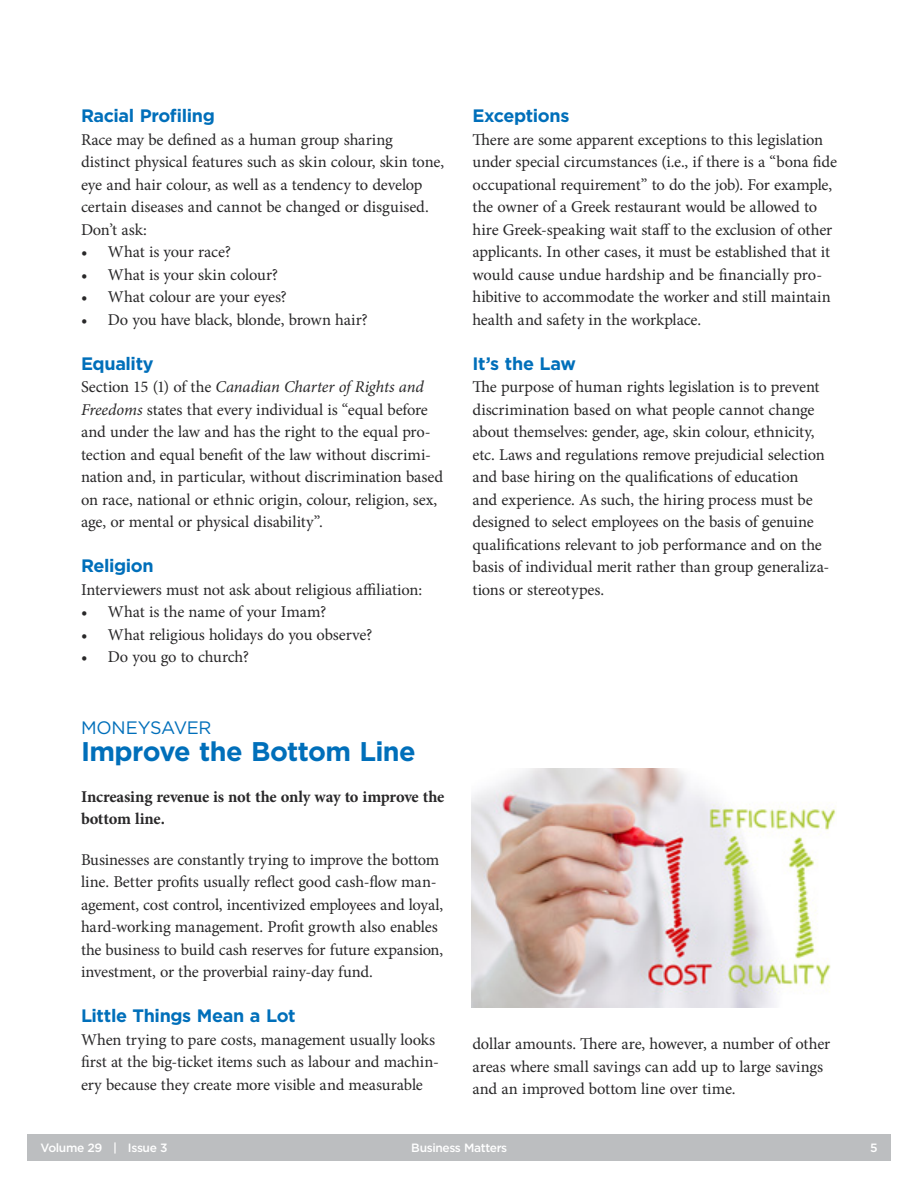
<style>
.page{position:relative;width:918px;height:1188px;background:#fff}
.page>*{position:absolute;margin:0;border:0;box-sizing:border-box;transform-origin:0 0}
.t1{font:700 27px "Gotham";letter-spacing:-.025em;color:#006fba}
.t2{font:700 18px "Gotham";letter-spacing:-.02em;color:#006fba}
.t3{font:18px "Gotham";letter-spacing:-.015em;color:#006fba}
.t4{font:16.5px/22.5px "Minion Pro";letter-spacing:-.01em;color:#292829}
.t5{font:700 16.5px/22.5px "Minion Pro";letter-spacing:-.015em;color:#292829}
.t6{font:500 12px "Gotham";letter-spacing:-.03em;color:#fff}
.s1{font-style:italic}
</style>
<div class="page">
<div style="left:27px;top:1134px;width:864px;height:27px;background:#bcbec0"></div>
<img style="left:472px;top:769px;width:364px;height:238px">
<p class="t2" style="left:81px;top:104px;width:135px">Racial Profiling</p>
<p class="t4" style="left:81px;top:128px;width:365px">Race may be defined as a human group sharing distinct physical features such as skin colour, skin tone, eye and hair colour, as well as a tendency to develop certain diseases and cannot be changed or disguised.<br>Don’t ask:</p>
<p class="t4" style="left:81px;top:241px;width:152px">• What is your race?</p>
<p class="t4" style="left:81px;top:263px;width:199px">• What is your skin colour?</p>
<p class="t4" style="left:81px;top:286px;width:207px">• What colour are your eyes?</p>
<p class="t4" style="left:81px;top:309px;width:288px">• Do you have black, blonde, brown hair?</p>
<p class="t2" style="left:81px;top:352px;width:74px">Equality</p>
<p class="t4" style="left:81px;top:376px;width:364px">Section 15 (1) of the <span class="s1">Canadian Charter of Rights and Freedoms</span> states that every individual is “equal before and under the law and has the right to the equal pro&shy;tection and equal benefit of the law without discrimi&shy;nation and, in particular, without discrimination based on race, national or ethnic origin, colour, religion, sex, age, or mental or physical disability”.</p>
<p class="t2" style="left:81px;top:554px;width:74px">Religion</p>
<p class="t4" style="left:81px;top:578px;width:343px">Interviewers must not ask about religious affiliation:</p>
<p class="t4" style="left:81px;top:601px;width:247px">• What is the name of your Imam?</p>
<p class="t4" style="left:81px;top:623px;width:293px">• What religious holidays do you observe?</p>
<p class="t4" style="left:81px;top:646px;width:170px">• Do you go to church?</p>
<p class="t2" style="left:472px;top:104px;width:98px">Exceptions</p>
<p class="t4" style="left:472px;top:128px;width:366px">There are some apparent exceptions to this legislation under special circumstances (i.e., if there is a “bona fide occupational requirement” to do the job). For example, the owner of a Greek restaurant would be allowed to hire Greek-speaking wait staff to the exclusion of other applicants. In other cases, it must be established that it would cause undue hardship and be financially pro&shy;hibitive to accommodate the worker and still maintain health and safety in the workplace.</p>
<p class="t2" style="left:472px;top:352px;width:105px">It’s the Law</p>
<p class="t4" style="left:472px;top:376px;width:358px">The purpose of human rights legislation is to prevent discrimination based on what people cannot change about themselves: gender, age, skin colour, ethnicity, etc. Laws and regulations remove prejudicial selection and base hiring on the qualifications of education<br>and experience. As such, the hiring process must be designed to select employees on the basis of genuine qualifications relevant to job performance and on the basis of individual merit rather than group generaliza&shy;tions or stereotypes.</p>
<p class="t3" style="left:81px;top:717px;width:132px">MONEYSAVER</p>
<h1 class="t1" style="left:81px;top:734px;width:336px">Improve the Bottom Line</h1>
<p class="t5" style="left:81px;top:785px;width:365px">Increasing revenue is not the only way to improve the bottom line.</p>
<p class="t4" style="left:81px;top:848px;width:364px">Businesses are constantly trying to improve the bottom line. Better profits usually reflect good cash-flow man&shy;agement, cost control, incentivized employees and loyal, hard-working management. Profit growth also enables the business to build cash reserves for future expansion, investment, or the proverbial rainy-day fund.</p>
<p class="t2" style="left:81px;top:1004px;width:216px">Little Things Mean a Lot</p>
<p class="t4" style="left:81px;top:1028px;width:360px">When trying to pare costs, management usually looks first at the big-ticket items such as labour and machin&shy;ery because they create more visible and measurable</p>
<p class="t4" style="left:472px;top:1033px;width:359px">dollar amounts. There are, however, a number of other areas where small savings can add up to large savings and an improved bottom line over time.</p>
<p class="t6" style="left:40px;top:1140px;width:128px">Volume 29 | Issue 3</p>
<p class="t6" style="left:411px;top:1140px;width:97px">Business Matters</p>
<p class="t6" style="left:870px;top:1140px;width:9px">5</p>
</div>
